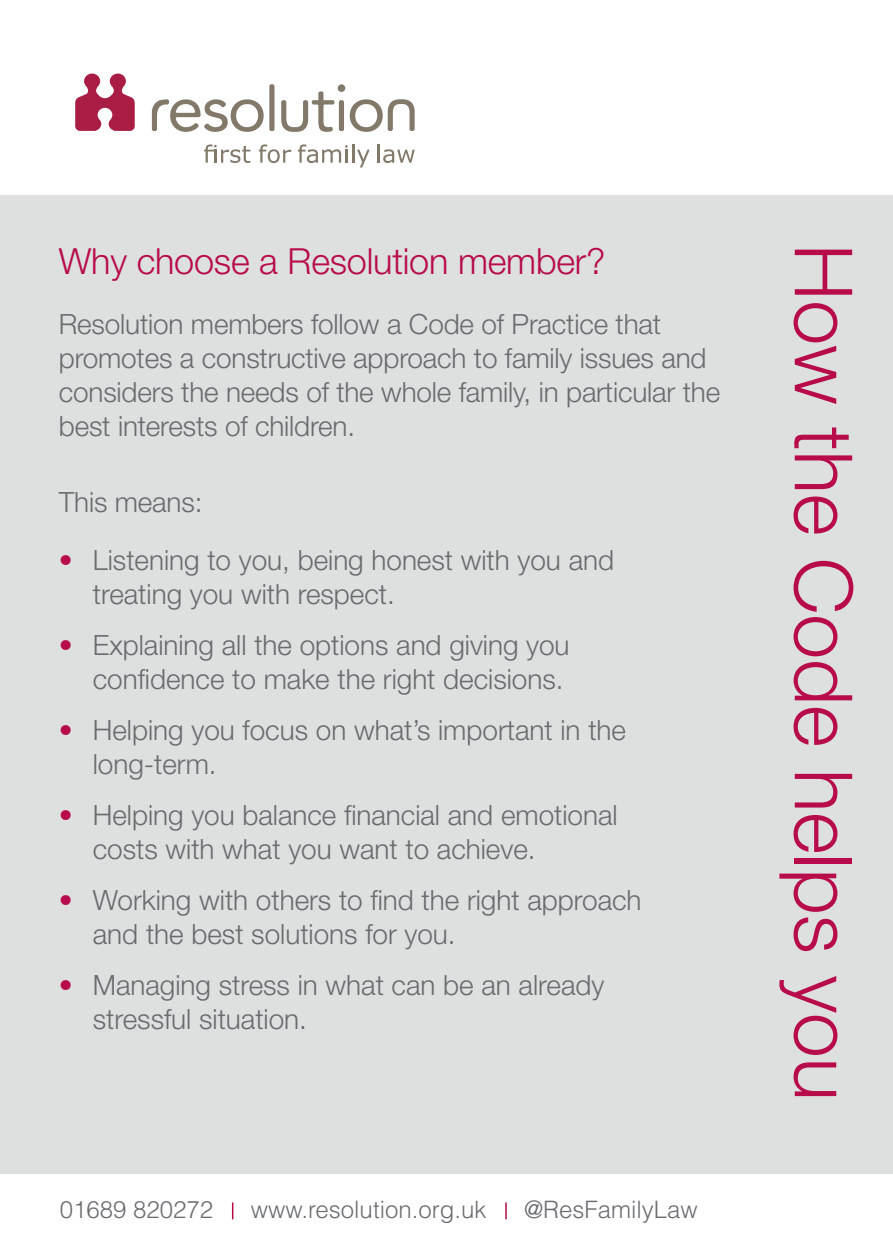
<style>
.page{position:relative;width:893px;height:1259px;background:#fff}
.page>*{position:absolute;margin:0;border:0;box-sizing:border-box;transform-origin:0 0}
.t1{font:300 80.4px "Helvetica Neue";color:#b70b4b}
.t2{font:300 36px "Helvetica Neue";letter-spacing:-.005em;color:#b70b4b}
.t3{font:300 27.9px/33.9px "Helvetica Neue";color:#696c6d}
.t4{font:300 24px "Helvetica";color:#696c6d}
.s1{color:#b70b4b}
</style>
<div class="page">
<div style="left:0;top:196px;width:893px;height:978px;background:#dedfdf"></div>
<svg style="left:75px;top:74px;width:60px;height:57px"></svg>
<svg style="left:259px;top:144px;width:32px;height:19px"></svg>
<svg style="left:378px;top:145px;width:37px;height:18px"></svg>
<svg style="left:204px;top:144px;width:46px;height:19px"></svg>
<svg style="left:298px;top:144px;width:72px;height:23px"></svg>
<svg style="left:152px;top:84px;width:122px;height:48px"></svg>
<svg style="left:281px;top:84px;width:134px;height:48px"></svg>
<svg style="left:232px;top:1202px;width:1px;height:17px"></svg>
<svg style="left:505px;top:1202px;width:2px;height:17px"></svg>
<p class="t2" style="left:59px;top:249px;width:548px">Why choose a Resolution member?</p>
<p class="t3" style="left:59px;top:310px;width:663px">Resolution members follow a Code of Practice that promotes a constructive approach to family issues and considers the needs of the whole family, in particular the best interests of children.</p>
<p class="t3" style="left:59px;top:488px;width:145px">This means:</p>
<p class="t3" style="left:93px;top:546px;width:523px;text-indent:-34px"><span class="s1">•</span> Listening to you, being honest with you and treating you with respect.</p>
<p class="t3" style="left:59px;top:631px;width:512px;text-align:right"><span class="s1">•</span> Explaining all the options and giving you confidence to make the right decisions.</p>
<p class="t3" style="left:93px;top:716px;width:535px;text-indent:-34px"><span class="s1">•</span> Helping you focus on what’s important in the long-term.</p>
<p class="t3" style="left:93px;top:800px;width:526px;text-indent:-34px"><span class="s1">•</span> Helping you balance financial and emotional costs with what you want to achieve.</p>
<p class="t3" style="left:93px;top:885px;width:550px;text-indent:-34px"><span class="s1">•</span> Working with others to find the right approach and the best solutions for you.</p>
<p class="t3" style="left:93px;top:970px;width:513px;text-indent:-34px"><span class="s1">•</span> Managing stress in what can be an already stressful situation.</p>
<p class="t4" style="left:60px;top:1201px;width:155px">01689 820272</p>
<p class="t4" style="left:251px;top:1201px;width:237px">www.resolution.org.uk</p>
<p class="t4" style="left:524px;top:1201px;width:175px">@ResFamilyLaw</p>
<h1 class="t1" style="left:852px;top:244px;width:858px;rotate:90deg">How the Code helps you</h1>
</div>
